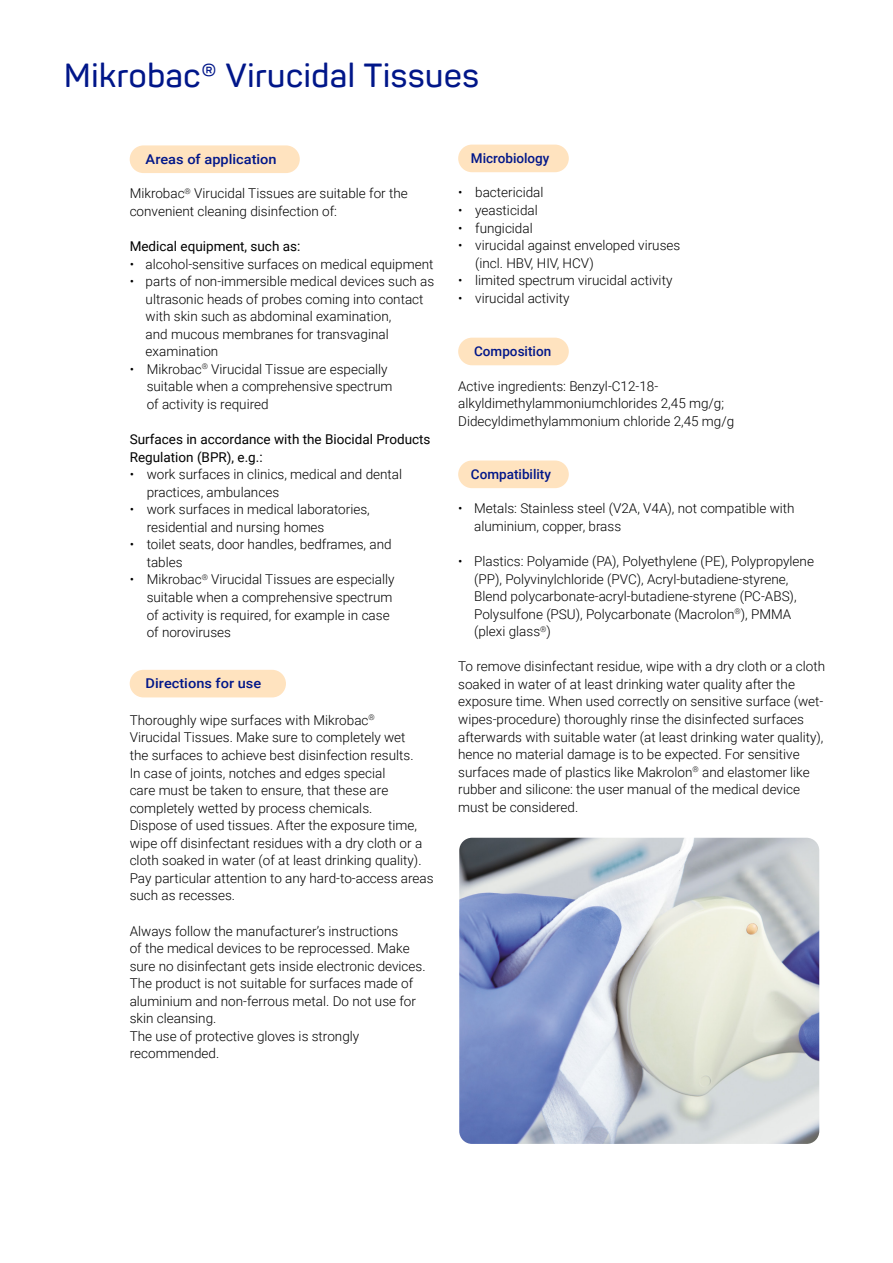
<style>
.page{position:relative;width:893px;height:1263px;background:#fff}
.page>*{position:absolute;margin:0;border:0;box-sizing:border-box;transform-origin:0 0}
.t1{font:600 33px "Panton";color:#001689}
.t2{font:300 13.5px/17.5px "Roboto";color:#000}
.t3{font:13.5px/17.5px "Roboto";color:#000}
.t4{font:500 13.5px "Roboto";color:#001689}
.t5{font:500 13.5px "Roboto";color:#001689;scale:1.08 1}
</style>
<div class="page">
<div style="left:130px;top:145px;width:170px;height:28px;background:#ffe3bf;border-radius:14px"></div>
<div style="left:130px;top:670px;width:156px;height:27px;background:#ffe3bf;border-radius:14px"></div>
<div style="left:458px;top:145px;width:111px;height:27px;background:#ffe3bf;border-radius:14px"></div>
<div style="left:458px;top:338px;width:111px;height:27px;background:#ffe3bf;border-radius:14px"></div>
<div style="left:458px;top:460px;width:111px;height:28px;background:#ffe3bf;border-radius:14px"></div>
<img style="left:459px;top:838px;width:360px;height:306px">
<h1 class="t1" style="left:64px;top:55px;width:417px">Mikrobac® Virucidal Tissues</h1>
<p class="t5" style="left:146px;top:150px;width:123px">Areas of application</p>
<p class="t2" style="left:130px;top:184px;width:280px">Mikrobac<sup>®</sup> Virucidal Tissues are suitable for the convenient cleaning disinfection of:</p>
<p class="t3" style="left:130px;top:237px;width:172px">Medical equipment, such as:</p>
<p class="t2" style="left:130px;top:254px;width:305px">• alcohol-sensitive surfaces on medical equipment</p>
<p class="t2" style="left:146px;top:272px;width:290px;text-indent:-16px">• parts of non-immersible medical devices such as ultrasonic heads of probes coming into contact with skin such as abdominal examination,<br>and mucous membranes for transvaginal examination</p>
<p class="t2" style="left:147px;top:360px;width:247px;text-indent:-17px">• Mikrobac<sup>®</sup> Virucidal Tissue are especially suitable when a comprehensive spectrum of activity is required</p>
<p class="t3" style="left:130px;top:430px;width:302px">Surfaces in accordance with the Biocidal Products<br>Regulation (BPR), e.g.:</p>
<p class="t2" style="left:147px;top:465px;width:257px;text-indent:-17px">• work surfaces in clinics, medical and dental practices, ambulances</p>
<p class="t2" style="left:147px;top:500px;width:225px;text-indent:-17px">• work surfaces in medical laboratories, residential and nursing homes</p>
<p class="t2" style="left:147px;top:535px;width:246px;text-indent:-17px">• toilet seats, door handles, bedframes, and tables</p>
<p class="t2" style="left:147px;top:570px;width:249px;text-indent:-17px">• Mikrobac<sup>®</sup> Virucidal Tissues are especially suitable when a comprehensive spectrum of activity is required, for example in case of noroviruses</p>
<p class="t5" style="left:146px;top:674px;width:109px">Directions for use</p>
<p class="t2" style="left:130px;top:711px;width:305px">Thoroughly wipe surfaces with Mikrobac<sup>®<br></sup>Virucidal Tissues. Make sure to completely wet<br>the surfaces to achieve best disinfection results.<br>In case of joints, notches and edges special<br>care must be taken to ensure, that these are completely wetted by process chemicals.<br>Dispose of used tissues. After the exposure time, wipe off disinfectant residues with a dry cloth or a cloth soaked in water (of at least drinking quality).<br>Pay particular attention to any hard-to-access areas such as recesses.</p>
<p class="t2" style="left:130px;top:921px;width:297px">Always follow the manufacturer’s instructions<br>of the medical devices to be reprocessed. Make sure no disinfectant gets inside electronic devices.<br>The product is not suitable for surfaces made of aluminium and non-ferrous metal. Do not use for skin cleansing.<br>The use of protective gloves is strongly recommended.</p>
<p class="t4" style="left:471px;top:149px;width:80px">Microbiology</p>
<p class="t2" style="left:458px;top:183px;width:87px">• bactericidal</p>
<p class="t2" style="left:458px;top:201px;width:81px">• yeasticidal</p>
<p class="t2" style="left:458px;top:218px;width:76px">• fungicidal</p>
<p class="t2" style="left:475px;top:236px;width:207px;text-indent:-17px">• virucidal against enveloped viruses (incl. HBV, HIV, HCV)</p>
<p class="t2" style="left:458px;top:271px;width:216px">• limited spectrum virucidal activity</p>
<p class="t2" style="left:458px;top:289px;width:113px">• virucidal activity</p>
<p class="t4" style="left:474px;top:342px;width:79px">Composition</p>
<p class="t2" style="left:458px;top:376px;width:278px">Active ingredients: Benzyl-C12-18- alkyldimethylammoniumchlorides 2,45 mg/g;<br>Didecyldimethylammonium chloride 2,45 mg/g</p>
<p class="t4" style="left:471px;top:465px;width:82px">Compatibility</p>
<p class="t2" style="left:474px;top:499px;width:322px;text-indent:-16px">• Metals: Stainless steel (V2A, V4A), not compatible with aluminium, copper, brass</p>
<p class="t2" style="left:474px;top:552px;width:341px;text-indent:-16px">• Plastics: Polyamide (PA), Polyethylene (PE), Polypropylene (PP), Polyvinylchloride (PVC), Acryl-butadiene-styrene, Blend polycarbonate-acryl-butadiene-styrene (PC-ABS), Polysulfone (PSU), Polycarbonate (Macrolon<sup>®</sup>), PMMA (plexi glass<sup>®</sup>)</p>
<p class="t2" style="left:458px;top:657px;width:369px">To remove disinfectant residue, wipe with a dry cloth or a cloth soaked in water of at least drinking water quality after the exposure time. When used correctly on sensitive surface (wet&shy;wipes-procedure) thoroughly rinse the disinfected surfaces afterwards with suitable water (at least drinking water quality), hence no material damage is to be expected. For sensitive surfaces made of plastics like Makrolon<sup>®</sup> and elastomer like rubber and silicone: the user manual of the medical device must be considered.</p>
</div>
